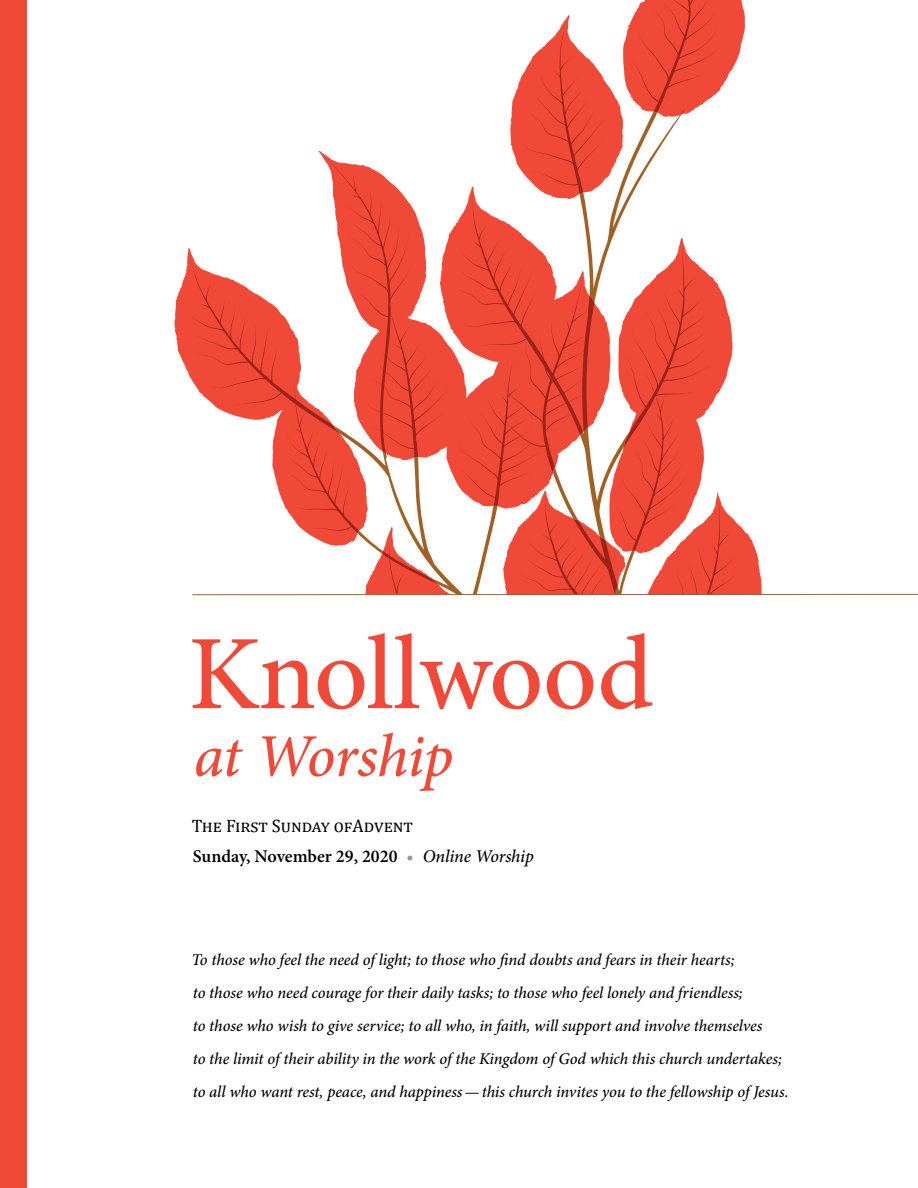
<style>
.page{position:relative;width:918px;height:1188px;background:#fff}
.page>*{position:absolute;margin:0;border:0;box-sizing:border-box;transform-origin:0 0}
.t1{font:500 105.75px "Minion Pro";letter-spacing:-.015em;color:#f04937}
.t2{font:italic 500 60.75px "Minion Pro";letter-spacing:-.01em;color:#f04937}
.t3{font:600 18px "Minion Pro";color:#000}
.t4{font:18px "Cambria";color:#000}
.t5{font:italic 500 16.5px/33px "Minion Pro";letter-spacing:-.01em;color:#000}
.s1{color:#939598}
.s2{font-weight:500;font-style:italic}
</style>
<div class="page">
<svg style="left:175px;top:0;width:587px;height:594px"></svg>
<div style="left:0;top:0;width:27px;height:1188px;background:#f04937"></div>
<hr style="left:192px;top:594px;width:726px;height:1px;background:#a16125">
<h1 class="t1" style="left:188px;top:603px;width:467px">Knollwood</h1>
<h2 class="t2" style="left:194px;top:715px;width:261px">at Worship</h2>
<p class="t4" style="left:192px;top:815px;width:223px">The First Sunday ofAdvent</p>
<p class="t3" style="left:193px;top:844px;width:343px">Sunday, November 29, 2020 <span class="s1">•</span> <span class="s2">Online Worship</span></p>
<p class="t5" style="left:191px;top:943px;width:599px">To those who feel the need of light; to those who find doubts and fears in their hearts;<br>to those who need courage for their daily tasks; to those who feel lonely and friendless;<br>to those who wish to give service; to all who, in faith, will support and involve themselves<br>to the limit of their ability in the work of the Kingdom of God which this church undertakes; to all who want rest, peace, and happiness—this church invites you to the fellowship of Jesus.</p>
</div>
